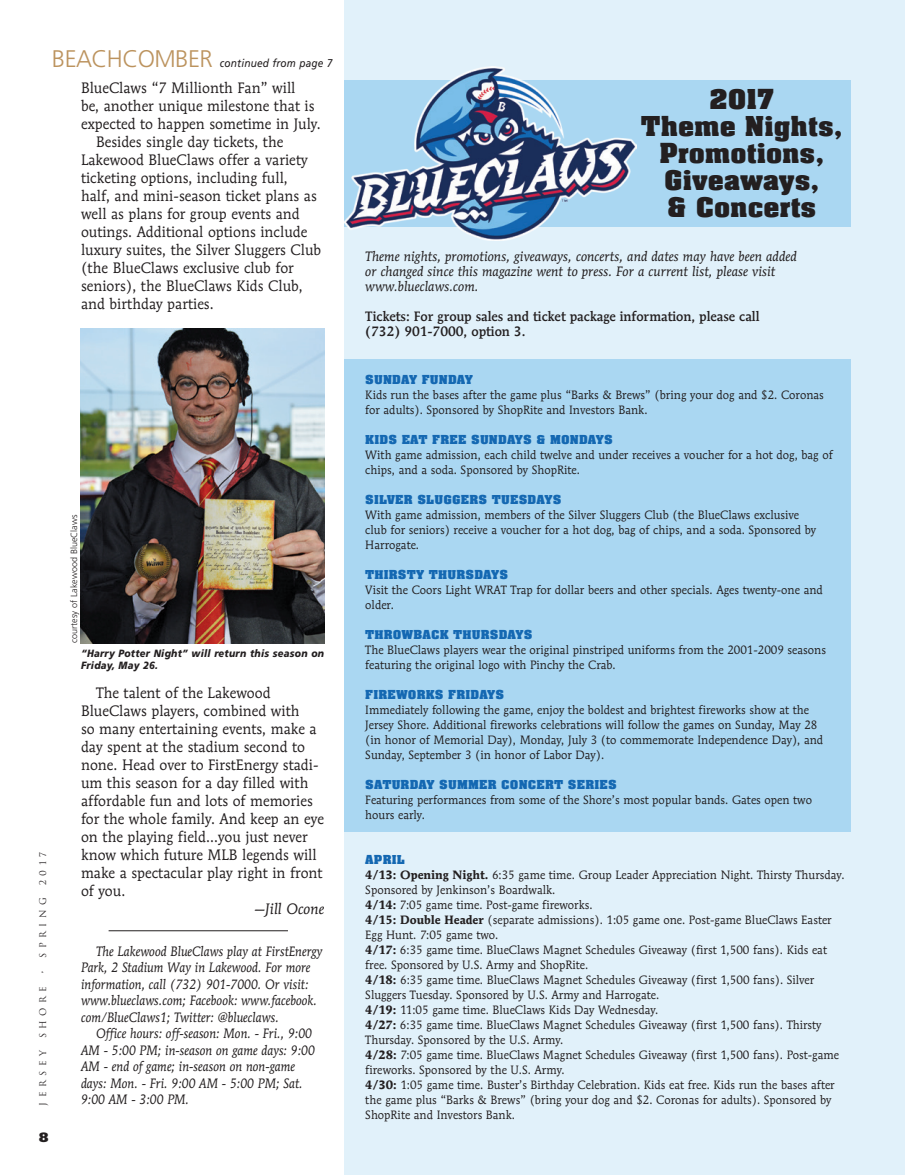
<style>
.page{position:relative;width:905px;height:1175px;background:#fff}
.page>*{position:absolute;margin:0;border:0;box-sizing:border-box;transform-origin:0 0}
.spread_text{font:30px/27px "Aachen Bold Plain";color:#231f20;text-align:center;scale:1.07 1}
.t1{font:300 24px "Frutiger";letter-spacing:-.025em;color:#bc935e}
.spread_text-2{font:15px/18px "Mendoza Roman";color:#231f20;scale:.95 1}
.spread_text-3{font:italic 15px "Mendoza Roman";color:#231f20;scale:.95 1}
.welcome___end_spread{font:italic 13.5px/16.5px "Mendoza Roman";color:#231f20;scale:.88 1}
.spread_text-4{font:italic 13.5px/15px "Mendoza Roman";color:#231f20;scale:.95 1}
.BlueClaws_Caps{font:13.5px "Aachen Bold Plain";letter-spacing:.01em;color:#1468b2;scale:1.1 1}
.spread_text-5{font:500 13.5px/15px "Mendoza Roman";color:#231f20;scale:.94 1}
.t2{font:900 13.5px "Frutiger";color:#231f20}
.spread_text-6{font:12px/15px "Mendoza Roman";color:#231f20;scale:.95 1}
.cont_from{font:italic 11.25px "Frutiger";letter-spacing:.015em;color:#231f20;scale:.9 1}
.t3{font:italic 900 10.5px/12px "Frutiger";letter-spacing:.025em;color:#231f20;scale:.9 1}
.photo_credit{font:300 9px "Frutiger";letter-spacing:.005em;color:#231f20}
.t4{font:9px "Trajan";letter-spacing:.5em;color:#231f20}
.s1{font-weight:700}
</style>
<div class="page">
<div style="left:344px;top:0;width:560px;height:1174px;background:#e1f1fa"></div>
<div style="left:344px;top:359px;width:506px;height:472px;background:#aad7f2"></div>
<div style="left:344px;top:81px;width:506px;height:146px;background:#aad7f2"></div>
<img style="left:344px;top:66px;width:292px;height:175px">
<img style="left:80px;top:329px;width:244px;height:314px">
<hr style="left:109px;top:930px;width:179px;height:1px;background:#231f20">
<p class="t1" style="left:52px;top:45px;width:162px">BEACHCOMBER</p>
<p class="cont_from" style="left:220px;top:57px;width:126px">continued from page 7</p>
<p class="spread_text-2" style="left:81px;top:79px;width:254px">BlueClaws “7 Millionth Fan” will<br>be, another unique milestone that is expected to happen sometime in July.</p>
<p class="spread_text-2" style="left:81px;top:133px;width:254px;text-indent:15px">Besides single day tickets, the Lakewood BlueClaws offer a variety ticketing options, including full,<br>half, and mini-season ticket plans as well as plans for group events and outings. Additional options include luxury suites, the Silver Sluggers Club (the BlueClaws exclusive club for seniors), the BlueClaws Kids Club, and birthday parties.</p>
<p class="photo_credit" style="left:69px;top:643px;width:130px;rotate:-90deg">courtesy of Lakewood BlueClaws</p>
<p class="t4" style="left:38px;top:885px;width:35px;rotate:-90deg">2017</p>
<p class="t4" style="left:38px;top:974px;width:78px;rotate:-90deg">• Spring</p>
<p class="t4" style="left:38px;top:1038px;width:53px;rotate:-90deg">shore</p>
<p class="t4" style="left:38px;top:1105px;width:57px;rotate:-90deg">Jersey</p>
<p class="t2" style="left:39px;top:1129px;width:11px">8</p>
<p class="t3" style="left:81px;top:647px;width:272px">“Harry Potter Night” will return this season on<br>Friday, May 26.</p>
<p class="spread_text-2" style="left:81px;top:683px;width:257px;text-indent:15px">The talent of the Lakewood<br>BlueClaws players, combined with<br>so many entertaining events, make a day spent at the stadium second to none. Head over to FirstEnergy stadi&shy;um this season for a day filled with affordable fun and lots of memories for the whole family. And keep an eye on the playing field…you just never know which future MLB legends will make a spectacular play right in front of you.</p>
<p class="spread_text-3" style="left:254px;top:899px;width:75px">—Jill Ocone</p>
<p class="welcome___end_spread" style="left:81px;top:942px;width:276px;text-indent:15px">The Lakewood BlueClaws play at FirstEnergy Park, 2 Stadium Way in Lakewood. For more information, call (732) 901-7000. Or visit: www.blueclaws.com; Facebook: www.facebook. com/BlueClaws1; Twitter: @blueclaws.</p>
<p class="welcome___end_spread" style="left:81px;top:1025px;width:267px;text-indent:15px">Office hours: off-season: Mon. - Fri., 9:00<br>AM - 5:00 PM; in-season on game days: 9:00<br>AM - end of game; in-season on non-game days: Mon. - Fri. 9:00 AM - 5:00 PM; Sat.<br>9:00 AM - 3:00 PM.</p>
<p class="spread_text" style="left:709px;top:87px;width:61px">2017</p>
<p class="spread_text" style="left:641px;top:114px;width:190px">Theme Nights,<br>Promotions,<br>Giveaways,</p>
<p class="spread_text" style="left:667px;top:195px;width:141px">&amp; Concerts</p>
<p class="spread_text-4" style="left:365px;top:249px;width:456px">Theme nights, promotions, giveaways, concerts, and dates may have been added or changed since this magazine went to press. For a current list, please visit www.blueclaws.com.</p>
<p class="spread_text-5" style="left:365px;top:309px;width:421px">Tickets: For group sales and ticket package information, please call (732) 901-7000, option 3.</p>
<p class="BlueClaws_Caps" style="left:365px;top:372px;width:99px">SUNDAY FUNDAY</p>
<p class="spread_text-6" style="left:365px;top:387px;width:484px">Kids run the bases after the game plus “Barks &amp; Brews” (bring your dog and $2. Coronas for adults). Sponsored by ShopRite and Investors Bank.</p>
<p class="BlueClaws_Caps" style="left:365px;top:432px;width:227px">KIDS EAT FREE SUNDAYS &amp; MONDAYS</p>
<p class="spread_text-6" style="left:365px;top:447px;width:493px">With game admission, each child twelve and under receives a voucher for a hot dog, bag of chips, and a soda. Sponsored by ShopRite.</p>
<p class="BlueClaws_Caps" style="left:365px;top:492px;width:180px">SILVER SLUGGERS TUESDAYS</p>
<p class="spread_text-6" style="left:365px;top:507px;width:476px">With game admission, members of the Silver Sluggers Club (the BlueClaws exclusive club for seniors) receive a voucher for a hot dog, bag of chips, and a soda. Sponsored by<br>Harrogate.</p>
<p class="BlueClaws_Caps" style="left:365px;top:567px;width:131px">THIRSTY THURSDAYS</p>
<p class="spread_text-6" style="left:365px;top:582px;width:483px">Visit the Coors Light WRAT Trap for dollar beers and other specials. Ages twenty-one and older.</p>
<p class="BlueClaws_Caps" style="left:365px;top:627px;width:153px">THROWBACK THURSDAYS</p>
<p class="spread_text-6" style="left:365px;top:642px;width:486px">The BlueClaws players wear the original pinstriped uniforms from the 2001-2009 seasons featuring the original logo with Pinchy the Crab.</p>
<p class="BlueClaws_Caps" style="left:365px;top:687px;width:128px">FIREWORKS FRIDAYS</p>
<p class="spread_text-6" style="left:365px;top:702px;width:483px">Immediately following the game, enjoy the boldest and brightest fireworks show at the Jersey Shore. Additional fireworks celebrations will follow the games on Sunday, May 28 (in honor of Memorial Day), Monday, July 3 (to commemorate Independence Day), and Sunday, September 3 (in honor of Labor Day).</p>
<p class="BlueClaws_Caps" style="left:365px;top:777px;width:230px">SATURDAY SUMMER CONCERT SERIES</p>
<p class="spread_text-6" style="left:365px;top:792px;width:471px">Featuring performances from some of the Shore’s most popular bands. Gates open two hours early.</p>
<p class="BlueClaws_Caps" style="left:365px;top:852px;width:37px">APRIL</p>
<p class="spread_text-6" style="left:365px;top:867px;width:506px"><span class="s1">4/13: Opening Night.</span> 6:35 game time. Group Leader Appreciation Night. Thirsty Thursday.<br>Sponsored by Jenkinson’s Boardwalk.</p>
<p class="spread_text-6" style="left:365px;top:897px;width:241px"><span class="s1">4/14:</span> 7:05 game time. Post-game fireworks.</p>
<p class="spread_text-6" style="left:365px;top:912px;width:492px"><span class="s1">4/15: Double Header</span> (separate admissions). 1:05 game one. Post-game BlueClaws Easter<br>Egg Hunt. 7:05 game two.</p>
<p class="spread_text-6" style="left:365px;top:942px;width:487px"><span class="s1">4/17:</span> 6:35 game time. BlueClaws Magnet Schedules Giveaway (first 1,500 fans). Kids eat free. Sponsored by U.S. Army and ShopRite.</p>
<p class="spread_text-6" style="left:365px;top:972px;width:474px"><span class="s1">4/18:</span> 6:35 game time. BlueClaws Magnet Schedules Giveaway (first 1,500 fans). Silver<br>Sluggers Tuesday. Sponsored by U.S. Army and Harrogate.</p>
<p class="spread_text-6" style="left:365px;top:1002px;width:310px"><span class="s1">4/19:</span> 11:05 game time. BlueClaws Kids Day Wednesday.</p>
<p class="spread_text-6" style="left:365px;top:1017px;width:481px"><span class="s1">4/27:</span> 6:35 game time. BlueClaws Magnet Schedules Giveaway (first 1,500 fans). Thirsty<br>Thursday. Sponsored by the U.S. Army.</p>
<p class="spread_text-6" style="left:365px;top:1047px;width:500px"><span class="s1">4/28:</span> 7:05 game time. BlueClaws Magnet Schedules Giveaway (first 1,500 fans). Post-game fireworks. Sponsored by the U.S. Army.</p>
<p class="spread_text-6" style="left:365px;top:1077px;width:495px"><span class="s1">4/30:</span> 1:05 game time. Buster’s Birthday Celebration. Kids eat free. Kids run the bases after the game plus “Barks &amp; Brews” (bring your dog and $2. Coronas for adults). Sponsored by<br>ShopRite and Investors Bank.</p>
</div>
